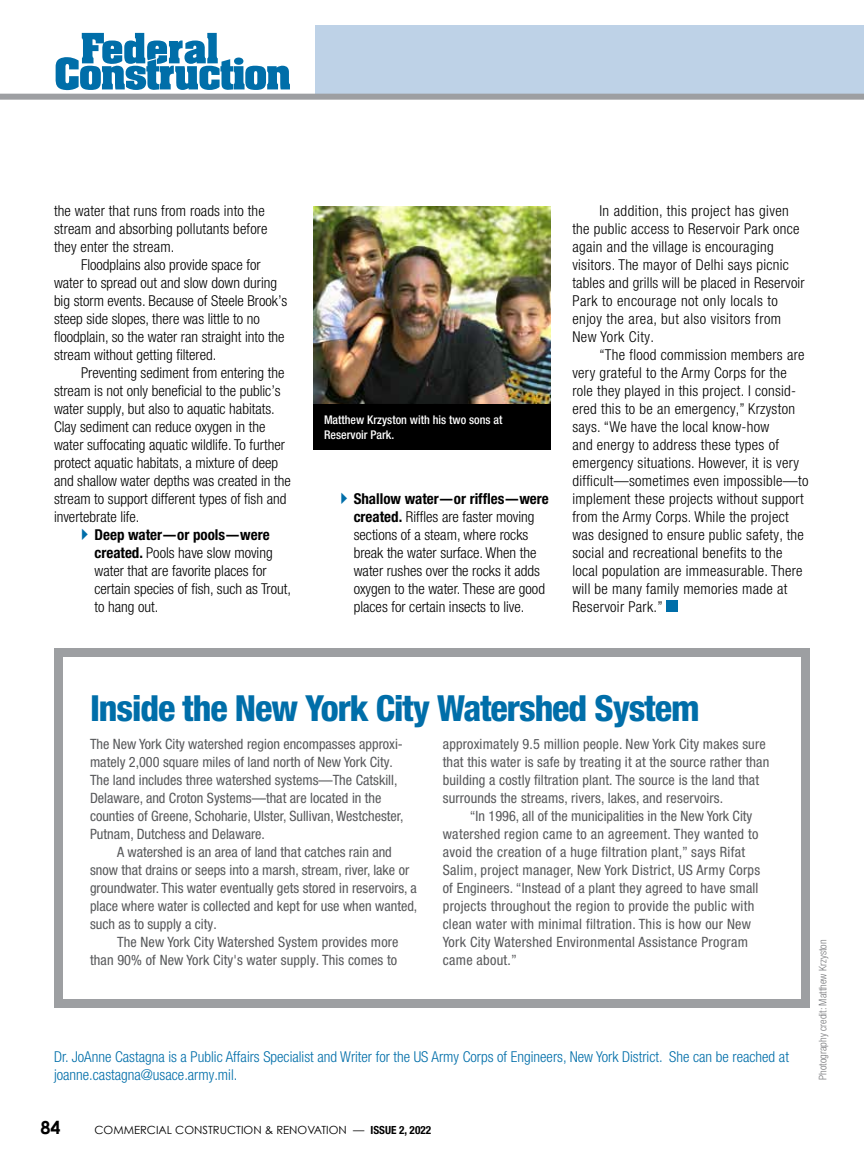
<style>
.page{position:relative;width:864px;height:1161px;background:#fff}
.page>*{position:absolute;margin:0;border:0;box-sizing:border-box;transform-origin:0 0}
.t1{font:800 condensed 36px "Helvetica Neue LT Pro";letter-spacing:-.03em;color:#006ea9}
.t2{font:700 18px "Century Gothic";color:#000}
.t3{font:300 condensed 15px/18px "Helvetica Neue LT Pro";letter-spacing:.01em;color:#000}
.t4{font:300 condensed 15px/18px "Helvetica Neue LT Pro";color:#006ea9}
.t5{font:condensed 14.25px/18px "Helvetica Neue LT Pro";letter-spacing:.01em;color:#58595b}
.t6{font:500 condensed 12px/15px "Helvetica Neue LT Pro";color:#fff}
.t7{font:11.25px "Century Gothic";color:#000}
.t8{font:300 condensed 10.5px "Helvetica Neue LT Pro";color:#77787b}
.s1{font-weight:700}
.s2{font-family:"Helvetica Neue LT Pro";font-weight:700;font-stretch:condensed}
</style>
<div class="page">
<div style="left:316px;top:25px;width:548px;height:69px;background:#bed2e7"></div>
<svg style="left:56px;top:33px;width:234px;height:57px"></svg>
<div style="left:0;top:94px;width:864px;height:6px;background:#9d9fa2"></div>
<div style="left:666px;top:601px;width:12px;height:11px;background:#006ea9"></div>
<div style="left:54px;top:648px;width:756px;height:360px;border:9px solid #9d9fa2"></div>
<img style="left:313px;top:207px;width:238px;height:197px">
<div style="left:313px;top:404px;width:238px;height:46px;background:#000"></div>
<p class="t3" style="left:54px;top:202px;width:215px">the water that runs from roads into the stream and absorbing pollutants before they enter the stream.</p>
<p class="t3" style="left:54px;top:256px;width:235px;text-indent:27px">Floodplains also provide space for water to spread out and slow down during big storm events. Because of Steele Brook’s steep side slopes, there was little to no floodplain, so the water ran straight into the stream without getting filtered.</p>
<p class="t3" style="left:54px;top:364px;width:238px;text-indent:27px">Preventing sediment from entering the stream is not only beneficial to the public’s water supply, but also to aquatic habitats.<br>Clay sediment can reduce oxygen in the water suffocating aquatic wildlife. To further protect aquatic habitats, a mixture of deep and shallow water depths was created in the stream to support different types of fish and invertebrate life.</p>
<p class="t3" style="left:94px;top:526px;width:198px"><span class="s1">Deep water—or pools—were created.</span> Pools have slow moving water that are favorite places for certain species of fish, such as Trout, to hang out.</p>
<p class="t6" style="left:324px;top:412px;width:180px">Matthew Krzyston with his two sons at<br>Reservoir Park.</p>
<p class="t3" style="left:354px;top:490px;width:197px"><span class="s1">Shallow water—or riffles—were created.</span> Riffles are faster moving sections of a steam, where rocks break the water surface. When the water rushes over the rocks it adds oxygen to the water. These are good places for certain insects to live.</p>
<p class="t3" style="left:572px;top:202px;width:234px;text-indent:27px">In addition, this project has given the public access to Reservoir Park once again and the village is encouraging visitors. The mayor of Delhi says picnic tables and grills will be placed in Reservoir Park to encourage not only locals to enjoy the area, but also visitors from New York City.</p>
<p class="t3" style="left:572px;top:346px;width:238px;text-indent:27px">“The flood commission members are very grateful to the Army Corps for the role they played in this project. I consid&shy;ered this to be an emergency,” Krzyston says. “We have the local know-how<br>and energy to address these types of emergency situations. However, it is very difficult—sometimes even impossible—to implement these projects without support from the Army Corps. While the project was designed to ensure public safety, the social and recreational benefits to the local population are immeasurable. There will be many family memories made at Reservoir Park.”</p>
<h1 class="t1" style="left:90px;top:686px;width:611px">Inside the New York City Watershed System</h1>
<p class="t5" style="left:90px;top:735px;width:315px">The New York City watershed region encompasses approxi&shy;mately 2,000 square miles of land north of New York City.<br>The land includes three watershed systems—The Catskill, Delaware, and Croton Systems—that are located in the counties of Greene, Schoharie, Ulster, Sullivan, Westchester, Putnam, Dutchess and Delaware.</p>
<p class="t5" style="left:90px;top:843px;width:329px;text-indent:27px">A watershed is an area of land that catches rain and snow that drains or seeps into a marsh, stream, river, lake or groundwater. This water eventually gets stored in reservoirs, a place where water is collected and kept for use when wanted, such as to supply a city.</p>
<p class="t5" style="left:90px;top:933px;width:310px;text-align:right">The New York City Watershed System provides more than 90% of New York City's water supply. This comes to</p>
<p class="t5" style="left:443px;top:735px;width:328px">approximately 9.5 million people. New York City makes sure that this water is safe by treating it at the source rather than building a costly filtration plant. The source is the land that surrounds the streams, rivers, lakes, and reservoirs.</p>
<p class="t5" style="left:443px;top:807px;width:319px;text-indent:27px">“In 1996, all of the municipalities in the New York City watershed region came to an agreement. They wanted to avoid the creation of a huge filtration plant,” says Rifat Salim, project manager, New York District, US Army Corps of Engineers. “Instead of a plant they agreed to have small projects throughout the region to provide the public with clean water with minimal filtration. This is how our New York City Watershed Environmental Assistance Program came about.”</p>
<p class="t4" style="left:54px;top:1048px;width:736px">Dr. JoAnne Castagna is a Public Affairs Specialist and Writer for the US Army Corps of Engineers, New York District. She can be reached at joanne.castagna@usace.army.mil.</p>
<p class="t2" style="left:40px;top:1116px;width:22px">84</p>
<p class="t7" style="left:94px;top:1123px;width:338px">COMMERCIAL CONSTRUCTION &amp; RENOVATION — <span class="s2">ISSUE 2, 2022</span></p>
<p class="t8" style="left:817px;top:1080px;width:142px;rotate:-90deg">Photography credit: Matthew Krzyston</p>
</div>
